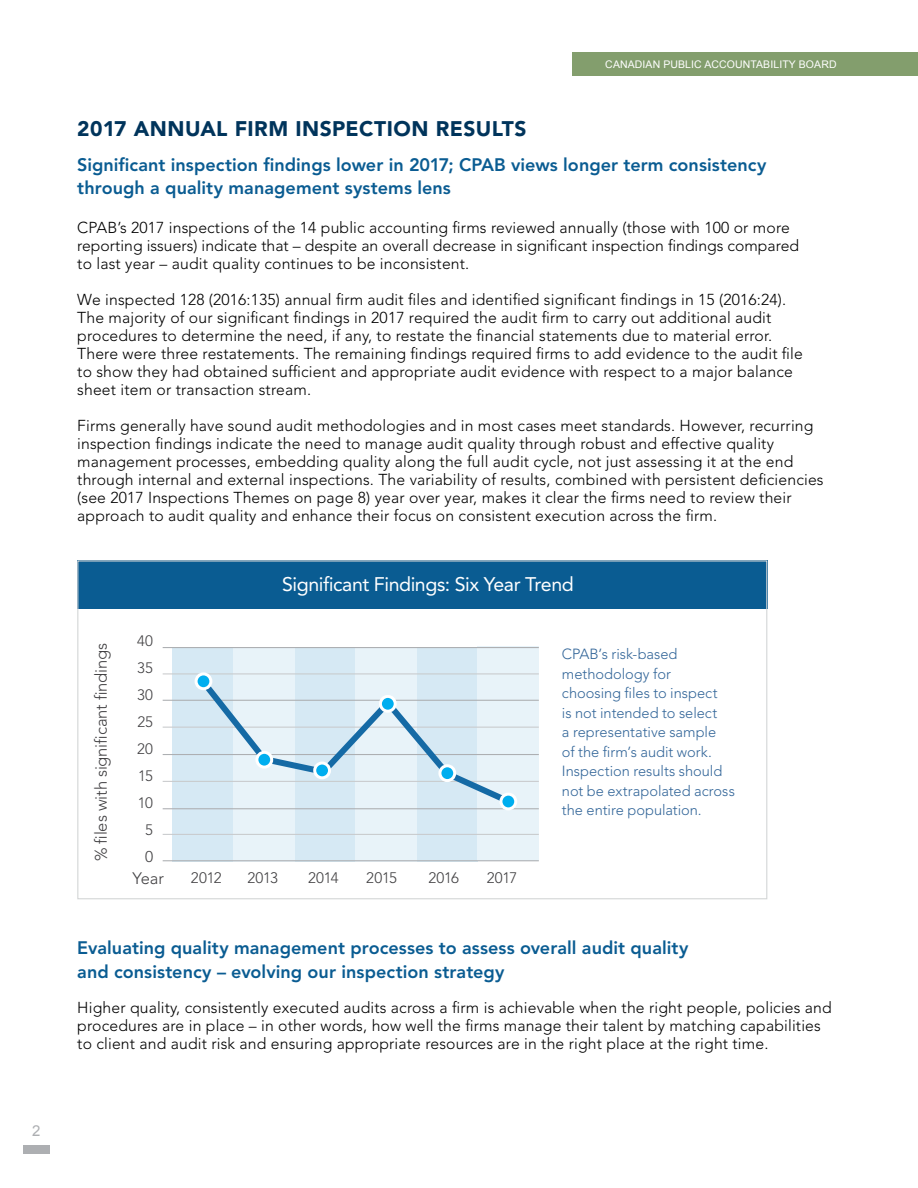
<style>
.page{position:relative;width:918px;height:1188px;background:#fff}
.page>*{position:absolute;margin:0;border:0;box-sizing:border-box;transform-origin:0 0}
.t1{font:900 21px "Avenir";letter-spacing:.02em;color:#00345b}
.t2{font:19.5px "Avenir";letter-spacing:-.02em;color:#fff}
.t3{font:800 18px/22.5px "Avenir";letter-spacing:.005em;color:#0a5c92}
.t4{font:300 16.5px "Avenir";letter-spacing:-.01em;color:#414042}
.t5{font:300 15.75px/18px "Avenir";letter-spacing:.01em;color:#000}
.t6{font:300 15.6px "Avenir";color:#414042}
.t7{font:300 15.15px "Avenir";letter-spacing:-.015em;color:#414042}
.t8{font:300 15px/27px "Avenir";letter-spacing:.015em;color:#414042;text-align:center}
.t9{font:15px "Arial";color:#adafb2}
.t10{font:300 14.7px/19.5px "Avenir";color:#369}
.t11{font:10.5px "Arial";letter-spacing:.01em;color:#fff}
</style>
<div class="page">
<div style="left:23px;top:1145px;width:26px;height:9px;background:#adafb2"></div>
<div style="left:572px;top:53px;width:346px;height:23px;background:#839e6d"></div>
<div style="left:77px;top:560px;width:690px;height:49px;background:#0a5c92"></div>
<div style="left:173px;top:647px;width:61px;height:214px;background:#d6e9f4"></div>
<div style="left:295px;top:647px;width:61px;height:214px;background:#d6e9f4"></div>
<div style="left:417px;top:647px;width:61px;height:214px;background:#d6e9f4"></div>
<div style="left:234px;top:647px;width:61px;height:214px;background:#e8f3f9"></div>
<div style="left:356px;top:647px;width:61px;height:214px;background:#e8f3f9"></div>
<div style="left:478px;top:647px;width:61px;height:214px;background:#e8f3f9"></div>
<hr style="left:163px;top:860px;width:376px;height:1px;background:#adafb2">
<hr style="left:163px;top:808px;width:376px;height:1px;background:#adafb2">
<hr style="left:163px;top:754px;width:376px;height:1px;background:#adafb2">
<hr style="left:163px;top:700px;width:376px;height:1px;background:#adafb2">
<hr style="left:163px;top:647px;width:376px;height:1px;background:#adafb2">
<hr style="left:163px;top:834px;width:376px;height:1px;background:#c9cbcd">
<hr style="left:163px;top:781px;width:376px;height:1px;background:#c9cbcd">
<hr style="left:163px;top:727px;width:376px;height:1px;background:#c9cbcd">
<hr style="left:163px;top:673px;width:376px;height:1px;background:#c9cbcd">
<svg style="left:194px;top:672px;width:322px;height:137px"></svg>
<div style="left:257px;top:752px;width:15px;height:15px;background:#00aeef;border-radius:50%"></div>
<div style="left:255px;top:751px;width:18px;height:18px;border:3px solid #fff;border-radius:50%"></div>
<div style="left:380px;top:696px;width:15px;height:15px;background:#00aeef;border-radius:50%"></div>
<div style="left:379px;top:695px;width:18px;height:18px;border:3px solid #fff;border-radius:50%"></div>
<div style="left:196px;top:674px;width:15px;height:15px;background:#00aeef;border-radius:50%"></div>
<div style="left:195px;top:672px;width:17px;height:18px;border:3px solid #fff;border-radius:50%"></div>
<div style="left:501px;top:794px;width:15px;height:15px;background:#00aeef;border-radius:50%"></div>
<div style="left:499px;top:793px;width:18px;height:17px;border:3px solid #fff;border-radius:50%"></div>
<div style="left:440px;top:766px;width:15px;height:15px;background:#00aeef;border-radius:50%"></div>
<div style="left:438px;top:764px;width:18px;height:18px;border:3px solid #fff;border-radius:50%"></div>
<div style="left:315px;top:763px;width:15px;height:15px;background:#00aeef;border-radius:50%"></div>
<div style="left:313px;top:762px;width:18px;height:17px;border:3px solid #fff;border-radius:50%"></div>
<p class="t9" style="left:32px;top:1121px;width:10px">2</p>
<h1 class="t1" style="left:77px;top:116px;width:451px">2017 ANNUAL FIRM INSPECTION RESULTS</h1>
<p class="t11" style="left:605px;top:58px;width:233px">CANADIAN PUBLIC ACCOUNTABILITY BOARD</p>
<p class="t3" style="left:77px;top:154px;width:691px">Significant inspection findings lower in 2017; CPAB views longer term consistency through a quality management systems lens</p>
<p class="t5" style="left:77px;top:218px;width:723px">CPAB’s 2017 inspections of the 14 public accounting firms reviewed annually (those with 100 or more reporting issuers) indicate that – despite an overall decrease in significant inspection findings compared to last year – audit quality continues to be inconsistent.</p>
<p class="t5" style="left:77px;top:290px;width:727px">We inspected 128 (2016:135) annual firm audit files and identified significant findings in 15 (2016:24).<br>The majority of our significant findings in 2017 required the audit firm to carry out additional audit procedures to determine the need, if any, to restate the financial statements due to material error.<br>There were three restatements. The remaining findings required firms to add evidence to the audit file to show they had obtained sufficient and appropriate audit evidence with respect to a major balance sheet item or transaction stream.</p>
<p class="t5" style="left:77px;top:416px;width:748px">Firms generally have sound audit methodologies and in most cases meet standards. However, recurring inspection findings indicate the need to manage audit quality through robust and effective quality management processes, embedding quality along the full audit cycle, not just assessing it at the end through internal and external inspections. The variability of results, combined with persistent deficiencies (see 2017 Inspections Themes on page 8) year over year, makes it clear the firms need to review their approach to audit quality and enhance their focus on consistent execution across the firm.</p>
<p class="t4" style="left:92px;top:861px;width:220px;rotate:-90deg">% files with significant findings</p>
<p class="t8" style="left:137px;top:628px;width:18px">40<br>35<br>30<br>25<br>20<br>15<br>10<br>5</p>
<p class="t2" style="left:282px;top:573px;width:293px">Significant Findings: Six Year Trend</p>
<p class="t10" style="left:562px;top:644px;width:175px">CPAB’s risk-based methodology for<br>choosing files to inspect<br>is not intended to select<br>a representative sample<br>of the firm’s audit work.<br>Inspection results should not be extrapolated across the entire population.</p>
<p class="t6" style="left:145px;top:848px;width:10px">0</p>
<p class="t4" style="left:133px;top:868px;width:33px">Year</p>
<p class="t7" style="left:191px;top:869px;width:32px">2012</p>
<p class="t7" style="left:247px;top:869px;width:32px">2013</p>
<p class="t7" style="left:308px;top:869px;width:32px">2014</p>
<p class="t7" style="left:366px;top:869px;width:32px">2015</p>
<p class="t7" style="left:428px;top:869px;width:32px">2016</p>
<p class="t7" style="left:487px;top:869px;width:32px">2017</p>
<p class="t3" style="left:77px;top:936px;width:613px;line-height:24px">Evaluating quality management processes to assess overall audit quality and consistency – evolving our inspection strategy</p>
<p class="t5" style="left:77px;top:999px;width:756px">Higher quality, consistently executed audits across a firm is achievable when the right people, policies and procedures are in place – in other words, how well the firms manage their talent by matching capabilities to client and audit risk and ensuring appropriate resources are in the right place at the right time.</p>
</div>
